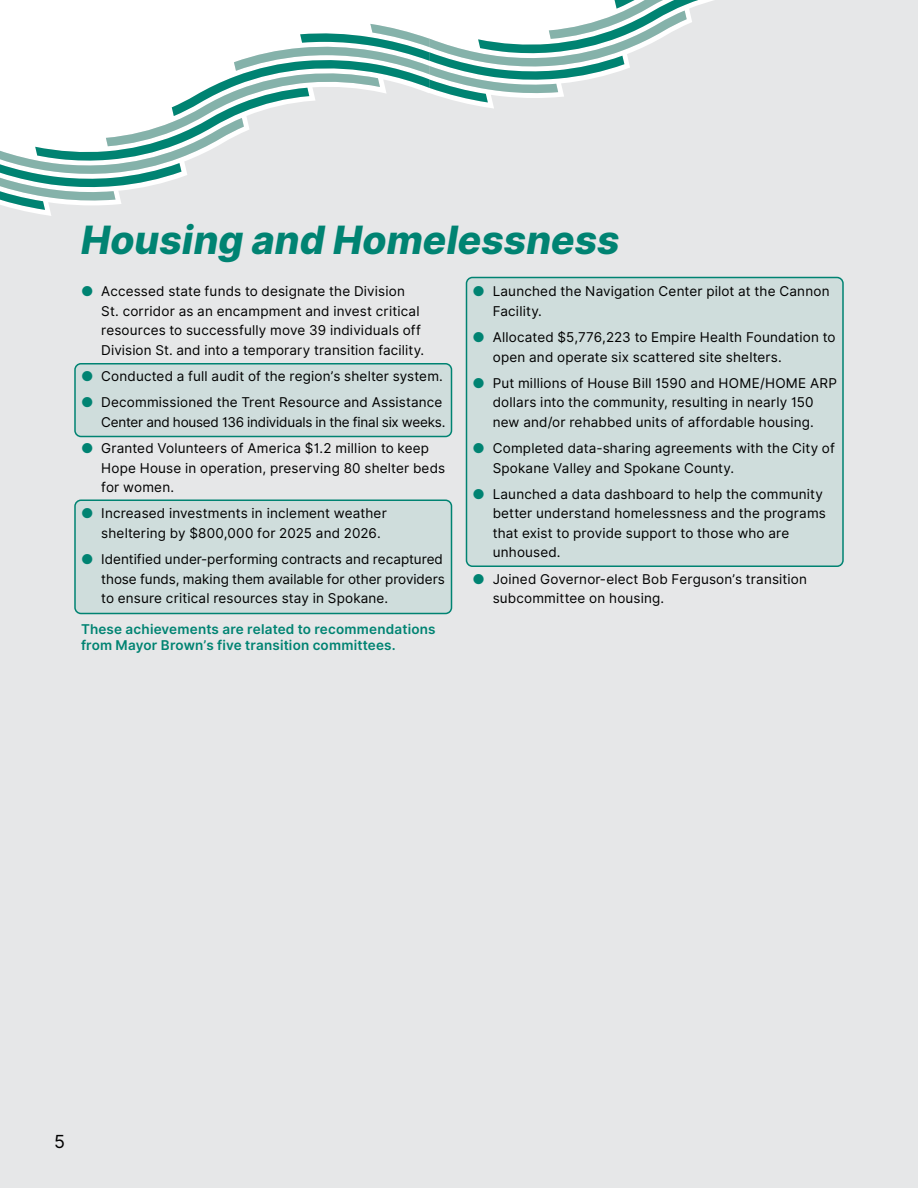
<style>
.page{position:relative;width:918px;height:1188px;background:#e6e7e8}
.page>*{position:absolute;margin:0;border:0;box-sizing:border-box;transform-origin:0 0}
.t1{font:italic 800 39px "Inter";color:#008372}
.t2{font:18px "Inter";color:#000}
.t3{font:13.5px/19.5px "Inter";letter-spacing:.01em;color:#000}
.t4{font:13.5px/19.5px "Inter";letter-spacing:-.01em;color:#000;text-align:right}
.t5{font:600 13.5px/16.2px "Inter";letter-spacing:.015em;color:#008372}
.s1{color:#008372}
</style>
<div class="page">
<div style="left:75px;top:364px;width:377px;height:72px;background:#cfdddc;border-radius:6px"></div>
<div style="left:74px;top:363px;width:378px;height:74px;border:2px solid #008372;border-radius:6px"></div>
<div style="left:75px;top:500px;width:377px;height:114px;background:#cfdddc;border-radius:6px"></div>
<div style="left:74px;top:500px;width:378px;height:114px;border:2px solid #008372;border-radius:6px"></div>
<div style="left:466px;top:278px;width:377px;height:288px;background:#cfdddc;border-radius:6px"></div>
<div style="left:466px;top:277px;width:378px;height:290px;border:2px solid #008372;border-radius:6px"></div>
<svg style="left:0;top:0;width:713px;height:210px"></svg>
<h1 class="t1" style="left:81px;top:210px;width:540px">Housing and Homelessness</h1>
<p class="t3" style="left:101px;top:282px;width:324px;text-indent:-20px"><span class="s1">●</span> Accessed state funds to designate the Division St. corridor as an encampment and invest critical resources to successfully move 39 individuals off Division St. and into a temporary transition facility.</p>
<p class="t3" style="left:81px;top:367px;width:364px"><span class="s1">●</span> Conducted a full audit of the region’s shelter system.</p>
<p class="t4" style="left:81px;top:393px;width:366px"><span class="s1">●</span> Decommissioned the Trent Resource and Assistance<br>Center and housed 136 individuals in the final six weeks.</p>
<p class="t3" style="left:101px;top:439px;width:345px;text-indent:-20px"><span class="s1">●</span> Granted Volunteers of America $1.2 million to keep<br>Hope House in operation, preserving 80 shelter beds for women.</p>
<p class="t3" style="left:101px;top:504px;width:287px;text-indent:-20px"><span class="s1">●</span> Increased investments in inclement weather sheltering by $800,000 for 2025 and 2026.</p>
<p class="t3" style="left:101px;top:550px;width:345px;text-indent:-20px"><span class="s1">●</span> Identified under-performing contracts and recaptured those funds, making them available for other providers to ensure critical resources stay in Spokane.</p>
<p class="t3" style="left:493px;top:282px;width:338px;text-indent:-20px"><span class="s1">●</span> Launched the Navigation Center pilot at the Cannon<br>Facility.</p>
<p class="t3" style="left:493px;top:328px;width:344px;text-indent:-20px"><span class="s1">●</span> Allocated $5,776,223 to Empire Health Foundation to open and operate six scattered site shelters.</p>
<p class="t3" style="left:472px;top:373px;width:366px;text-align:center"><span class="s1">●</span> Put millions of House Bill 1590 and HOME/HOME ARP dollars into the community, resulting in nearly 150<br>new and/or rehabbed units of affordable housing.</p>
<p class="t3" style="left:493px;top:439px;width:344px;text-indent:-20px"><span class="s1">●</span> Completed data-sharing agreements with the City of<br>Spokane Valley and Spokane County.</p>
<p class="t3" style="left:493px;top:484px;width:335px;text-indent:-20px"><span class="s1">●</span> Launched a data dashboard to help the community better understand homelessness and the programs that exist to provide support to those who are unhoused.</p>
<p class="t3" style="left:493px;top:569px;width:316px;text-indent:-20px"><span class="s1">●</span> Joined Governor-elect Bob Ferguson’s transition subcommittee on housing.</p>
<p class="t5" style="left:81px;top:621px;width:356px">These achievements are related to recommendations from Mayor Brown’s five transition committees.</p>
<h2 class="t2" style="left:54px;top:1128px;width:12px">5</h2>
</div>
